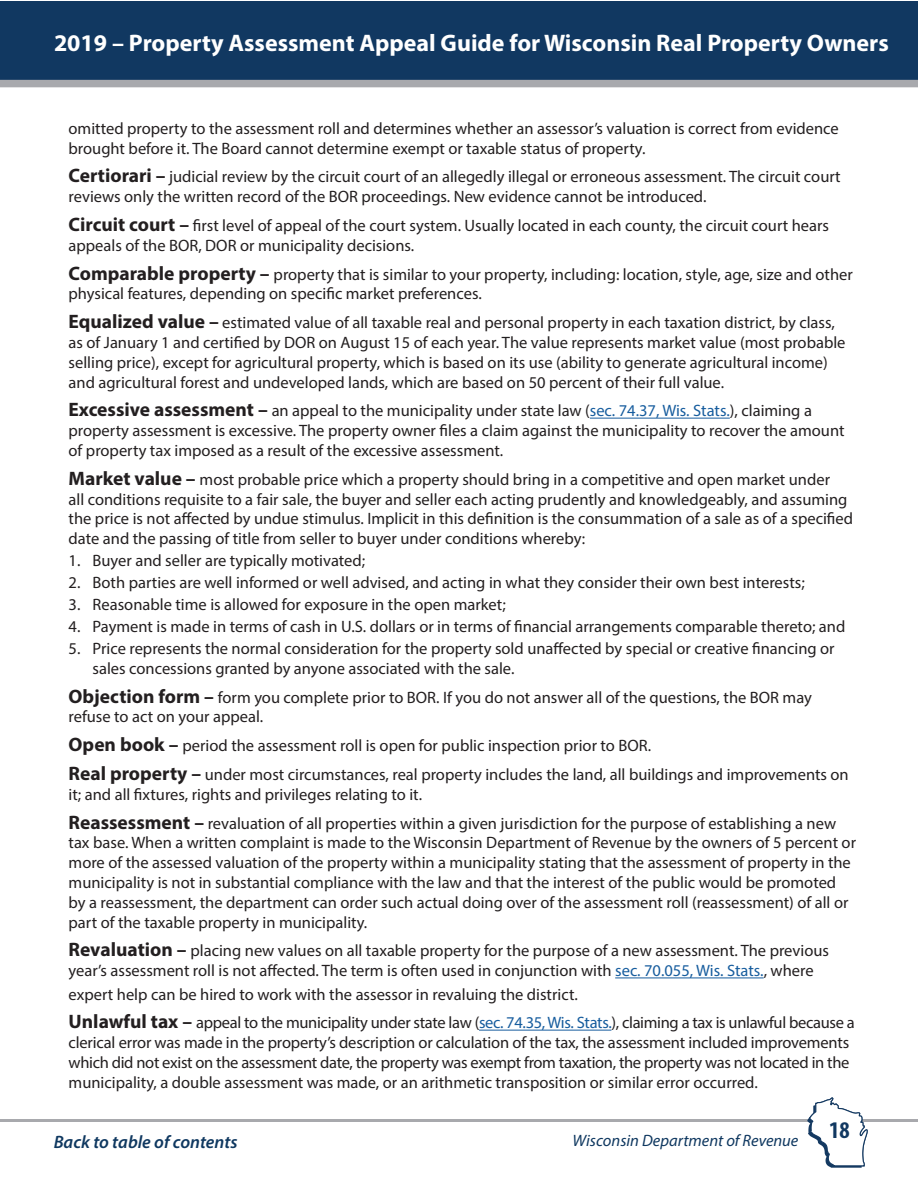
<style>
.page{position:relative;width:918px;height:1188px;background:#fff}
.page>*{position:absolute;margin:0;border:0;box-sizing:border-box;transform-origin:0 0}
.t1{font:700 24px "Myriad Pro";color:#fff}
.t2{font:700 condensed 24px "Myriad Pro";color:#113861}
.t3{font:italic 600 18px "Myriad Pro";color:#0f3860}
._1_numbered_list{font:16.5px/19.8px "Myriad Pro";color:#231f20}
.t4{font:italic 16.5px "Myriad Pro";color:#0f3860}
.s1{font-weight:700;font-size:19.5px}
.s2{color:#175d9e}
</style>
<div class="page">
<div style="left:1px;top:1px;width:917px;height:86px;background:#113861"></div>
<div style="left:0;top:80px;width:918px;height:7px;background:#a8a9ad"></div>
<hr style="left:0;top:1119px;width:918px;height:3px;background:#a8a9ad">
<svg style="left:807px;top:1097px;width:61px;height:71px"></svg>
<hr style="left:590px;top:418px;width:140px;height:1px;background:#175d9e">
<hr style="left:615px;top:978px;width:149px;height:1px;background:#175d9e">
<hr style="left:479px;top:1030px;width:132px;height:1px;background:#175d9e">
<h1 class="t1" style="left:54px;top:28px;width:836px">2019 – Property Assessment Appeal Guide for Wisconsin Real Property Owners</h1>
<p class="_1_numbered_list" style="left:69px;top:118px;width:772px">omitted property to the assessment roll and determines whether an assessor’s valuation is correct from evidence brought before it. The Board cannot determine exempt or taxable status of property.</p>
<p class="_1_numbered_list" style="left:69px;top:167px;width:774px"><span class="s1">Certiorari –</span> judicial review by the circuit court of an allegedly illegal or erroneous assessment. The circuit court reviews only the written record of the BOR proceedings. New evidence cannot be introduced.</p>
<p class="_1_numbered_list" style="left:69px;top:215px;width:762px"><span class="s1">Circuit court –</span> first level of appeal of the court system. Usually located in each county, the circuit court hears appeals of the BOR, DOR or municipality decisions.</p>
<p class="_1_numbered_list" style="left:69px;top:264px;width:786px"><span class="s1">Comparable property –</span> property that is similar to your property, including: location, style, age, size and other physical features, depending on specific market preferences.</p>
<p class="_1_numbered_list" style="left:69px;top:313px;width:779px"><span class="s1">Equalized value –</span> estimated value of all taxable real and personal property in each taxation district, by class, as of January 1 and certified by DOR on August 15 of each year. The value represents market value (most probable selling price), except for agricultural property, which is based on its use (ability to generate agricultural income) and agricultural forest and undeveloped lands, which are based on 50 percent of their full value.</p>
<p class="_1_numbered_list" style="left:69px;top:401px;width:778px"><span class="s1">Excessive assessment –</span> an appeal to the municipality under state law (<span class="s2">sec. 74.37, Wis. Stats.</span>), claiming a property assessment is excessive. The property owner files a claim against the municipality to recover the amount of property tax imposed as a result of the excessive assessment.</p>
<p class="_1_numbered_list" style="left:69px;top:469px;width:786px"><span class="s1">Market value –</span> most probable price which a property should bring in a competitive and open market under<br>all conditions requisite to a fair sale, the buyer and seller each acting prudently and knowledgeably, and assuming the price is not affected by undue stimulus. Implicit in this definition is the consummation of a sale as of a specified date and the passing of title from seller to buyer under conditions whereby:</p>
<p class="_1_numbered_list" style="left:69px;top:551px;width:298px">1. Buyer and seller are typically motivated;</p>
<p class="_1_numbered_list" style="left:69px;top:573px;width:738px">2. Both parties are well informed or well advised, and acting in what they consider their own best interests;</p>
<p class="_1_numbered_list" style="left:69px;top:594px;width:439px">3. Reasonable time is allowed for exposure in the open market;</p>
<p class="_1_numbered_list" style="left:69px;top:616px;width:778px">4. Payment is made in terms of cash in U.S. dollars or in terms of financial arrangements comparable thereto; and</p>
<p class="_1_numbered_list" style="left:93px;top:638px;width:744px;text-indent:-24px">5. Price represents the normal consideration for the property sold unaffected by special or creative financing or sales concessions granted by anyone associated with the sale.</p>
<p class="_1_numbered_list" style="left:69px;top:687px;width:745px"><span class="s1">Objection form –</span> form you complete prior to BOR. If you do not answer all of the questions, the BOR may refuse to act on your appeal.</p>
<p class="_1_numbered_list" style="left:69px;top:736px;width:583px"><span class="s1">Open book –</span> period the assessment roll is open for public inspection prior to BOR.</p>
<p class="_1_numbered_list" style="left:69px;top:764px;width:782px"><span class="s1">Real property –</span> under most circumstances, real property includes the land, all buildings and improvements on it; and all fixtures, rights and privileges relating to it.</p>
<p class="_1_numbered_list" style="left:69px;top:813px;width:789px"><span class="s1">Reassessment –</span> revaluation of all properties within a given jurisdiction for the purpose of establishing a new tax base. When a written complaint is made to the Wisconsin Department of Revenue by the owners of 5 percent or more of the assessed valuation of the property within a municipality stating that the assessment of property in the municipality is not in substantial compliance with the law and that the interest of the public would be promoted by a reassessment, the department can order such actual doing over of the assessment roll (reassessment) of all or part of the taxable property in municipality.</p>
<p class="_1_numbered_list" style="left:69px;top:941px;width:762px"><span class="s1">Revaluation –</span> placing new values on all taxable property for the purpose of a new assessment. The previous year’s assessment roll is not affected. The term is often used in conjunction with <span class="s2">sec. 70.055, Wis. Stats.</span>, where</p>
<p class="_1_numbered_list" style="left:69px;top:984px;width:509px">expert help can be hired to work with the assessor in revaluing the district.</p>
<p class="_1_numbered_list" style="left:69px;top:1013px;width:788px"><span class="s1">Unlawful tax –</span> appeal to the municipality under state law (<span class="s2">sec. 74.35, Wis. Stats.</span>), claiming a tax is unlawful because a clerical error was made in the property’s description or calculation of the tax, the assessment included improvements which did not exist on the assessment date, the property was exempt from taxation, the property was not located in the municipality, a double assessment was made, or an arithmetic transposition or similar error occurred.</p>
<p class="t3" style="left:54px;top:1130px;width:185px">Back to table of contents</p>
<p class="t4" style="left:573px;top:1130px;width:227px">Wisconsin Department of Revenue</p>
<h1 class="t2" style="left:829px;top:1115px;width:22px">18</h1>
</div>
